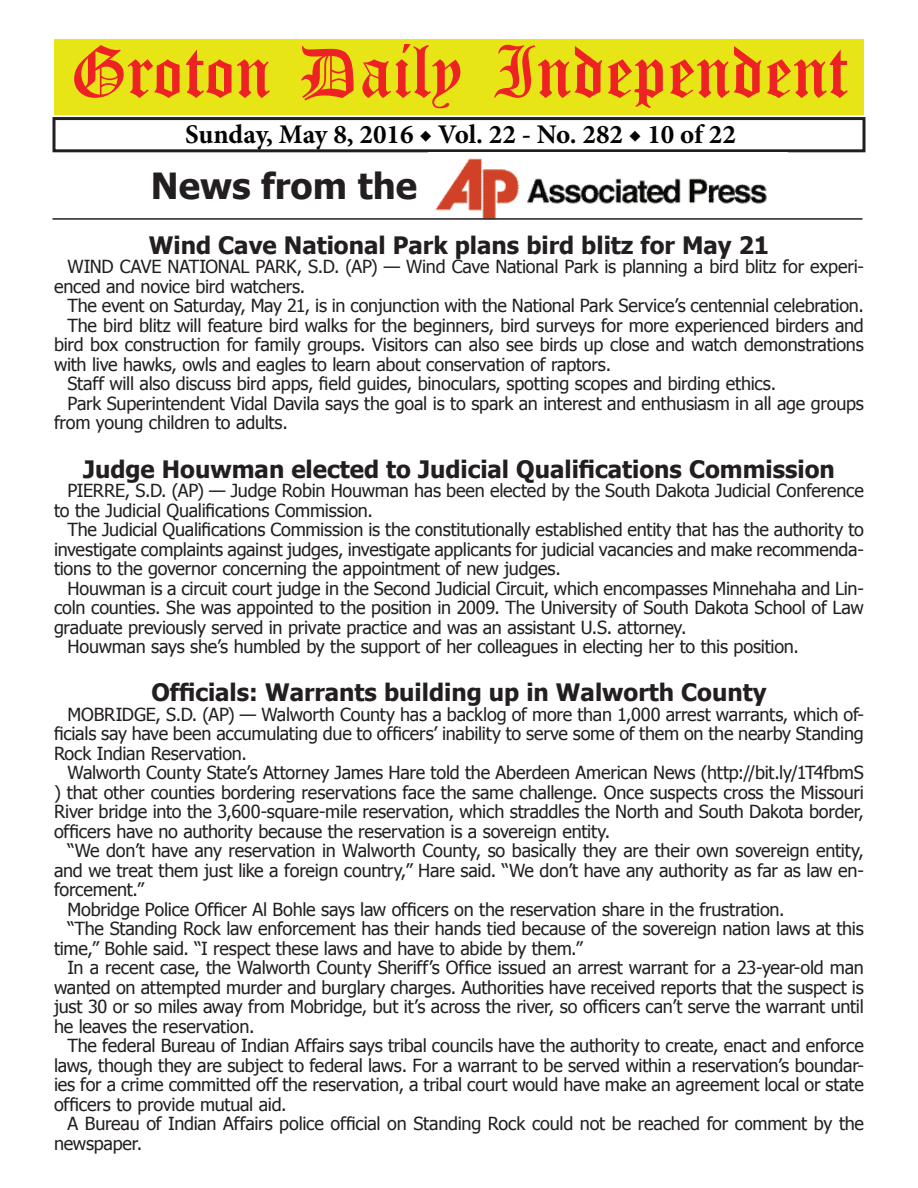
<style>
.page{position:relative;width:918px;height:1188px;background:#fff}
.page>*{position:absolute;margin:0;border:0;box-sizing:border-box;transform-origin:0 0}
.t1{font:54px "Old English Five";color:#ee2123}
.t2{font:700 36px "Tahoma";color:#231f20}
.t3{font:700 27px "Minion Pro";color:#040503}
.t4{font:700 24px "Tahoma";color:#231f20}
.t5{font:18px/19.5px "Tahoma";letter-spacing:-.01em;color:#231f20;text-align:justify}
</style>
<div class="page">
<div style="left:52px;top:117px;width:814px;height:35px;border:3px solid #231f20"></div>
<div style="left:54px;top:40px;width:810px;height:75px;background:#e7e515"></div>
<img style="left:435px;top:158px;width:332px;height:60px">
<hr style="left:52px;top:218px;width:810px;height:2px;background:#231f20">
<h1 class="t1" style="left:70px;top:47px;width:779px">Groton Daily Independent</h1>
<h3 class="t3" style="left:185px;top:116px;width:552px">Sunday, May 8, 2016 ◆ Vol. 22 - No. 282 ◆ 10 of 22</h3>
<h2 class="t2" style="left:151px;top:161px;width:268px">News from the</h2>
<h3 class="t4" style="left:149px;top:228px;width:622px">Wind Cave National Park plans bird blitz for May 21</h3>
<p class="t5" style="left:54px;top:256px;width:812px;text-indent:14px">WIND CAVE NATIONAL PARK, S.D. (AP) — Wind Cave National Park is planning a bird blitz for experi&shy;enced and novice bird watchers.</p>
<p class="t5" style="left:68px;top:295px;width:798px">The event on Saturday, May 21, is in conjunction with the National Park Service’s centennial celebration.</p>
<p class="t5" style="left:68px;top:315px;width:798px">The bird blitz will feature bird walks for the beginners, bird surveys for more experienced birders and</p>
<p class="t5" style="left:54px;top:334px;width:811px">bird box construction for family groups. Visitors can also see birds up close and watch demonstrations</p>
<p class="t5" style="left:54px;top:354px;width:559px">with live hawks, owls and eagles to learn about conservation of raptors.</p>
<p class="t5" style="left:68px;top:373px;width:710px">Staff will also discuss bird apps, field guides, binoculars, spotting scopes and birding ethics.</p>
<p class="t5" style="left:68px;top:393px;width:798px">Park Superintendent Vidal Davila says the goal is to spark an interest and enthusiasm in all age groups</p>
<p class="t5" style="left:54px;top:412px;width:235px">from young children to adults.</p>
<h3 class="t4" style="left:83px;top:452px;width:753px">Judge Houwman elected to Judicial Qualifications Commission</h3>
<p class="t5" style="left:54px;top:480px;width:811px;text-indent:14px">PIERRE, S.D. (AP) — Judge Robin Houwman has been elected by the South Dakota Judicial Conference to the Judicial Qualifications Commission.</p>
<p class="t5" style="left:54px;top:519px;width:812px;text-indent:14px">The Judicial Qualifications Commission is the constitutionally established entity that has the authority to investigate complaints against judges, investigate applicants for judicial vacancies and make recommenda&shy;tions to the governor concerning the appointment of new judges.</p>
<p class="t5" style="left:68px;top:577px;width:798px">Houwman is a circuit court judge in the Second Judicial Circuit, which encompasses Minnehaha and Lin-</p>
<p class="t5" style="left:54px;top:597px;width:811px">coln counties. She was appointed to the position in 2009. The University of South Dakota School of Law</p>
<p class="t5" style="left:54px;top:616px;width:634px">graduate previously served in private practice and was an assistant U.S. attorney.</p>
<p class="t5" style="left:68px;top:636px;width:733px">Houwman says she’s humbled by the support of her colleagues in electing her to this position.</p>
<h3 class="t4" style="left:151px;top:676px;width:617px">Officials: Warrants building up in Walworth County</h3>
<p class="t5" style="left:54px;top:704px;width:812px;text-indent:14px">MOBRIDGE, S.D. (AP) — Walworth County has a backlog of more than 1,000 arrest warrants, which of&shy;ficials say have been accumulating due to officers’ inability to serve some of them on the nearby Standing Rock Indian Reservation.</p>
<p class="t5" style="left:54px;top:762px;width:811px;text-indent:14px">Walworth County State’s Attorney James Hare told the Aberdeen American News (http://bit.ly/1T4fbmS ) that other counties bordering reservations face the same challenge. Once suspects cross the Missouri River bridge into the 3,600-square-mile reservation, which straddles the North and South Dakota border, officers have no authority because the reservation is a sovereign entity.</p>
<p class="t5" style="left:68px;top:840px;width:798px">“We don’t have any reservation in Walworth County, so basically they are their own sovereign entity,</p>
<p class="t5" style="left:54px;top:860px;width:812px">and we treat them just like a foreign country,” Hare said. “We don’t have any authority as far as law en-</p>
<p class="t5" style="left:54px;top:879px;width:91px">forcement.”</p>
<p class="t5" style="left:68px;top:899px;width:719px">Mobridge Police Officer Al Bohle says law officers on the reservation share in the frustration.</p>
<p class="t5" style="left:68px;top:918px;width:798px">“The Standing Rock law enforcement has their hands tied because of the sovereign nation laws at this</p>
<p class="t5" style="left:54px;top:938px;width:530px">time,” Bohle said. “I respect these laws and have to abide by them.”</p>
<p class="t5" style="left:68px;top:957px;width:798px">In a recent case, the Walworth County Sheriff’s Office issued an arrest warrant for a 23-year-old man</p>
<p class="t5" style="left:54px;top:977px;width:811px">wanted on attempted murder and burglary charges. Authorities have received reports that the suspect is</p>
<p class="t5" style="left:54px;top:996px;width:811px">just 30 or so miles away from Mobridge, but it’s across the river, so officers can’t serve the warrant until</p>
<p class="t5" style="left:54px;top:1016px;width:202px">he leaves the reservation.</p>
<p class="t5" style="left:68px;top:1035px;width:798px">The federal Bureau of Indian Affairs says tribal councils have the authority to create, enact and enforce</p>
<p class="t5" style="left:54px;top:1055px;width:812px">laws, though they are subject to federal laws. For a warrant to be served within a reservation’s boundar-</p>
<p class="t5" style="left:54px;top:1074px;width:811px">ies for a crime committed off the reservation, a tribal court would have make an agreement local or state</p>
<p class="t5" style="left:54px;top:1094px;width:234px">officers to provide mutual aid.</p>
<p class="t5" style="left:68px;top:1113px;width:798px">A Bureau of Indian Affairs police official on Standing Rock could not be reached for comment by the</p>
<p class="t5" style="left:54px;top:1133px;width:90px">newspaper.</p>
</div>
